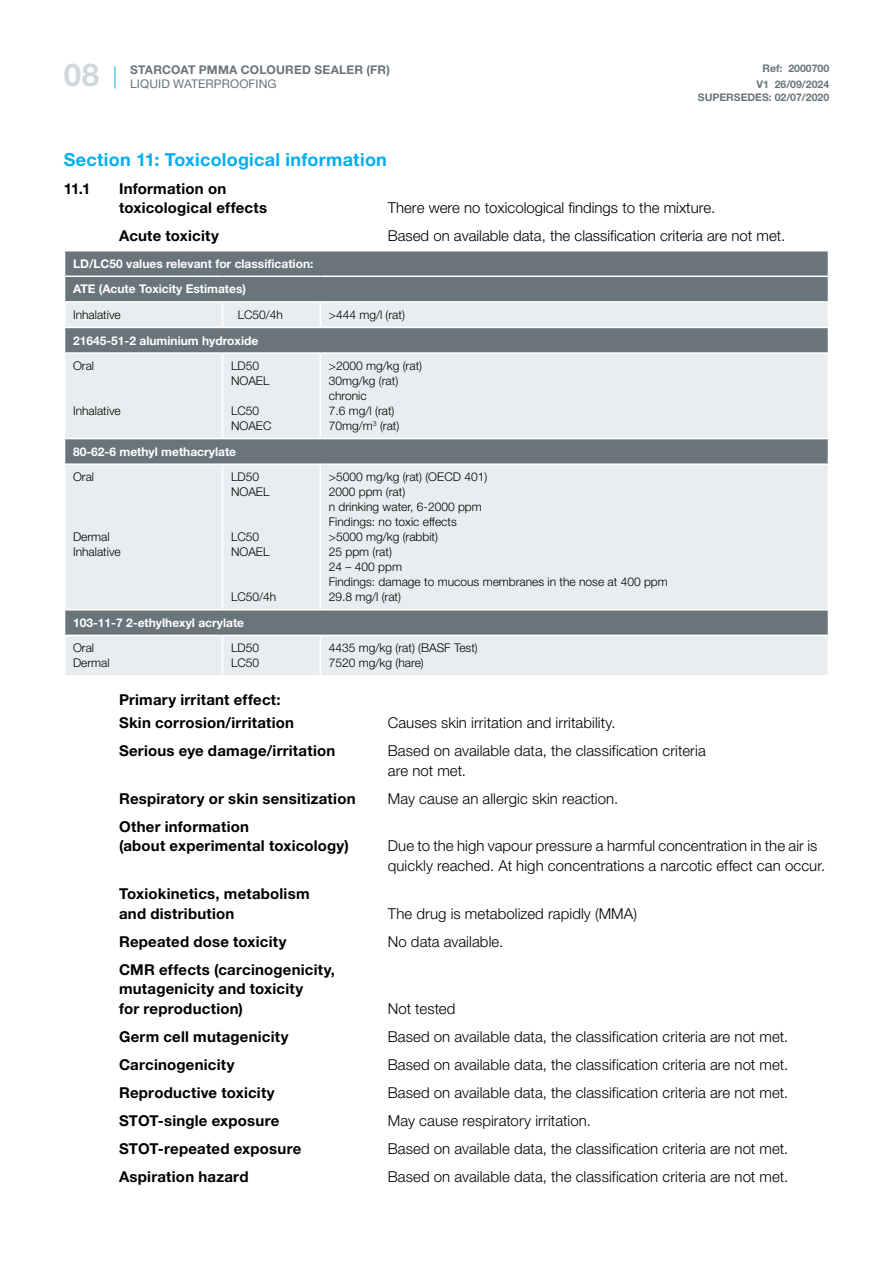
<style>
.page{position:relative;width:893px;height:1263px;background:#fff}
.page>*{position:absolute;margin:0;border:0;box-sizing:border-box;transform-origin:0 0}
.t1{font:700 31.5px "Helvetica Neue LT Std";color:#d1d7db}
.t2{font:700 18px "Helvetica Neue LT Std";letter-spacing:.015em;color:#00aeef}
.t3{font:300 15px/19.5px "Helvetica Neue LT Std";letter-spacing:.005em;color:#000}
.t4{font:700 15px/19.5px "Helvetica Neue LT Std";letter-spacing:.015em;color:#000}
.t5{font:300 12px/15px "Helvetica Neue LT Std";color:#000}
.t6{font:700 12px/25.5px "Helvetica Neue LT Std";color:#fff}
.t7{font:700 12px "Helvetica Neue LT Std";letter-spacing:.02em;color:#6a747b}
.t8{font:12px "Helvetica Neue LT Std";letter-spacing:.01em;color:#6a747b}
.t9{font:700 10.5px/16.8px "Helvetica Neue LT Std";color:#6a747b;text-align:center}
</style>
<div class="page">
<svg style="left:115px;top:66px;width:1px;height:23px"></svg>
<div style="left:65px;top:251px;width:763px;height:50px;background:#6a747b"></div>
<svg style="left:65px;top:303px;width:763px;height:372px;background:#d0d5d8"></svg>
<svg style="left:222px;top:303px;width:1px;height:24px"></svg>
<svg style="left:320px;top:303px;width:1px;height:24px"></svg>
<hr style="left:320px;top:327px;width:509px;height:1px;background:#fff">
<hr style="left:222px;top:354px;width:1px;height:84px;background:#fff">
<hr style="left:320px;top:352px;width:509px;height:2px;background:#fff">
<hr style="left:320px;top:354px;width:1px;height:84px;background:#fff">
<hr style="left:320px;top:438px;width:509px;height:1px;background:#fff">
<hr style="left:222px;top:465px;width:1px;height:144px;background:#fff">
<hr style="left:320px;top:463px;width:509px;height:2px;background:#fff">
<hr style="left:320px;top:465px;width:1px;height:144px;background:#fff">
<hr style="left:320px;top:609px;width:509px;height:1px;background:#fff">
<hr style="left:222px;top:636px;width:1px;height:39px;background:#fff">
<hr style="left:320px;top:635px;width:509px;height:1px;background:#fff">
<hr style="left:320px;top:636px;width:1px;height:39px;background:#fff">
<hr style="left:64px;top:276px;width:159px;height:1px;background:#fff">
<hr style="left:223px;top:276px;width:97px;height:1px;background:#fff">
<hr style="left:320px;top:276px;width:509px;height:1px;background:#fff">
<hr style="left:64px;top:327px;width:159px;height:1px;background:#fff">
<hr style="left:223px;top:327px;width:97px;height:1px;background:#fff">
<hr style="left:64px;top:352px;width:159px;height:2px;background:#fff">
<hr style="left:223px;top:352px;width:97px;height:2px;background:#fff">
<hr style="left:64px;top:438px;width:159px;height:1px;background:#fff">
<hr style="left:223px;top:438px;width:97px;height:1px;background:#fff">
<hr style="left:64px;top:463px;width:159px;height:2px;background:#fff">
<hr style="left:223px;top:463px;width:97px;height:2px;background:#fff">
<hr style="left:64px;top:609px;width:159px;height:1px;background:#fff">
<hr style="left:223px;top:609px;width:97px;height:1px;background:#fff">
<hr style="left:64px;top:635px;width:159px;height:1px;background:#fff">
<hr style="left:223px;top:635px;width:97px;height:1px;background:#fff">
<h1 class="t1" style="left:64px;top:56px;width:37px">08</h1>
<p class="t7" style="left:130px;top:62px;width:261px">STARCOAT PMMA COLOURED SEALER (FR)</p>
<p class="t8" style="left:130px;top:76px;width:148px">LIQUID WATERPROOFING</p>
<p class="t9" style="left:756px;top:59px;width:74px">Ref: 2000700<br>V1 26/09/2024</p>
<p class="t9" style="left:698px;top:89px;width:133px">SUPERSEDES: 02/07/2020</p>
<p class="t2" style="left:64px;top:148px;width:325px">Section 11: Toxicological information</p>
<p class="t4" style="left:64px;top:179px;width:28px">11.1</p>
<p class="t4" style="left:119px;top:179px;width:150px">Information on toxicological effects</p>
<p class="t3" style="left:388px;top:198px;width:329px">There were no toxicological findings to the mixture.</p>
<p class="t4" style="left:119px;top:226px;width:101px">Acute toxicity</p>
<p class="t3" style="left:388px;top:226px;width:399px">Based on available data, the classification criteria are not met.</p>
<p class="t6" style="left:73px;top:250px;width:242px">LD/LC50 values relevant for classification:<br>ATE (Acute Toxicity Estimates)</p>
<p class="t5" style="left:73px;top:307px;width:49px">Inhalative</p>
<p class="t5" style="left:238px;top:307px;width:47px">LC50/4h</p>
<p class="t5" style="left:329px;top:307px;width:78px">&gt;444 mg/l (rat)</p>
<p class="t6" style="left:73px;top:327px;width:187px">21645-51-2 aluminium hydroxide</p>
<p class="t5" style="left:73px;top:358px;width:23px">Oral</p>
<p class="t5" style="left:73px;top:403px;width:49px">Inhalative</p>
<p class="t5" style="left:329px;top:358px;width:95px">&gt;2000 mg/kg (rat)<br>30mg/kg (rat) chronic<br>7.6 mg/l (rat)<br>70mg/m<sup>3</sup> (rat)</p>
<p class="t5" style="left:231px;top:358px;width:40px">LD50<br>NOAEL</p>
<p class="t5" style="left:231px;top:403px;width:42px">LC50<br>NOAEC</p>
<p class="t6" style="left:73px;top:438px;width:165px">80-62-6 methyl methacrylate</p>
<p class="t5" style="left:73px;top:469px;width:23px">Oral</p>
<p class="t5" style="left:231px;top:469px;width:40px">LD50<br>NOAEL</p>
<p class="t5" style="left:231px;top:529px;width:40px">LC50<br>NOAEL</p>
<p class="t5" style="left:231px;top:589px;width:47px">LC50/4h</p>
<p class="t5" style="left:73px;top:529px;width:49px">Dermal<br>Inhalative</p>
<p class="t5" style="left:329px;top:469px;width:340px">&gt;5000 mg/kg (rat) (OECD 401)<br>2000 ppm (rat)<br>n drinking water, 6-2000 ppm<br>Findings: no toxic effects<br>&gt;5000 mg/kg (rabbit)<br>25 ppm (rat)<br>24 – 400 ppm<br>Findings: damage to mucous membranes in the nose at 400 ppm<br>29.8 mg/l (rat)</p>
<p class="t6" style="left:73px;top:609px;width:173px">103-11-7 2-ethylhexyl acrylate</p>
<p class="t5" style="left:73px;top:640px;width:38px">Oral<br>Dermal</p>
<p class="t5" style="left:231px;top:640px;width:30px">LD50<br>LC50</p>
<p class="t5" style="left:329px;top:640px;width:150px">4435 mg/kg (rat) (BASF Test)<br>7520 mg/kg (hare)</p>
<p class="t4" style="left:119px;top:687px;width:177px;line-height:23.7px">Primary irritant effect:<br>Skin corrosion/irritation</p>
<p class="t3" style="left:388px;top:713px;width:229px">Causes skin irritation and irritability.</p>
<p class="t4" style="left:119px;top:741px;width:218px">Serious eye damage/irritation</p>
<p class="t3" style="left:388px;top:741px;width:320px">Based on available data, the classification criteria are not met.</p>
<p class="t4" style="left:119px;top:788px;width:238px">Respiratory or skin sensitization</p>
<p class="t3" style="left:388px;top:788px;width:232px">May cause an allergic skin reaction.</p>
<p class="t4" style="left:119px;top:816px;width:231px">Other information<br>(about experimental toxicology)</p>
<p class="t3" style="left:388px;top:836px;width:439px">Due to the high vapour pressure a harmful concentration in the air is quickly reached. At high concentrations a narcotic effect can occur.</p>
<p class="t4" style="left:119px;top:883px;width:192px">Toxiokinetics, metabolism and distribution</p>
<p class="t3" style="left:388px;top:903px;width:251px">The drug is metabolized rapidly (MMA)</p>
<p class="t4" style="left:119px;top:931px;width:169px">Repeated dose toxicity</p>
<p class="t3" style="left:388px;top:931px;width:117px">No data available.</p>
<p class="t4" style="left:119px;top:959px;width:218px">CMR effects (carcinogenicity, mutagenicity and toxicity<br>for reproduction)</p>
<p class="t3" style="left:388px;top:998px;width:69px">Not tested</p>
<p class="t4" style="left:119px;top:1026px;width:171px">Germ cell mutagenicity</p>
<p class="t3" style="left:388px;top:1026px;width:402px">Based on available data, the classification criteria are not met.</p>
<p class="t4" style="left:119px;top:1054px;width:117px">Carcinogenicity</p>
<p class="t3" style="left:388px;top:1054px;width:402px">Based on available data, the classification criteria are not met.</p>
<p class="t4" style="left:119px;top:1082px;width:157px">Reproductive toxicity</p>
<p class="t3" style="left:388px;top:1082px;width:402px">Based on available data, the classification criteria are not met.</p>
<p class="t4" style="left:119px;top:1110px;width:162px">STOT-single exposure</p>
<p class="t3" style="left:388px;top:1110px;width:205px">May cause respiratory irritation.</p>
<p class="t4" style="left:119px;top:1138px;width:184px">STOT-repeated exposure</p>
<p class="t3" style="left:388px;top:1138px;width:402px">Based on available data, the classification criteria are not met.</p>
<p class="t4" style="left:119px;top:1166px;width:131px">Aspiration hazard</p>
<p class="t3" style="left:388px;top:1166px;width:402px">Based on available data, the classification criteria are not met.</p>
</div>
